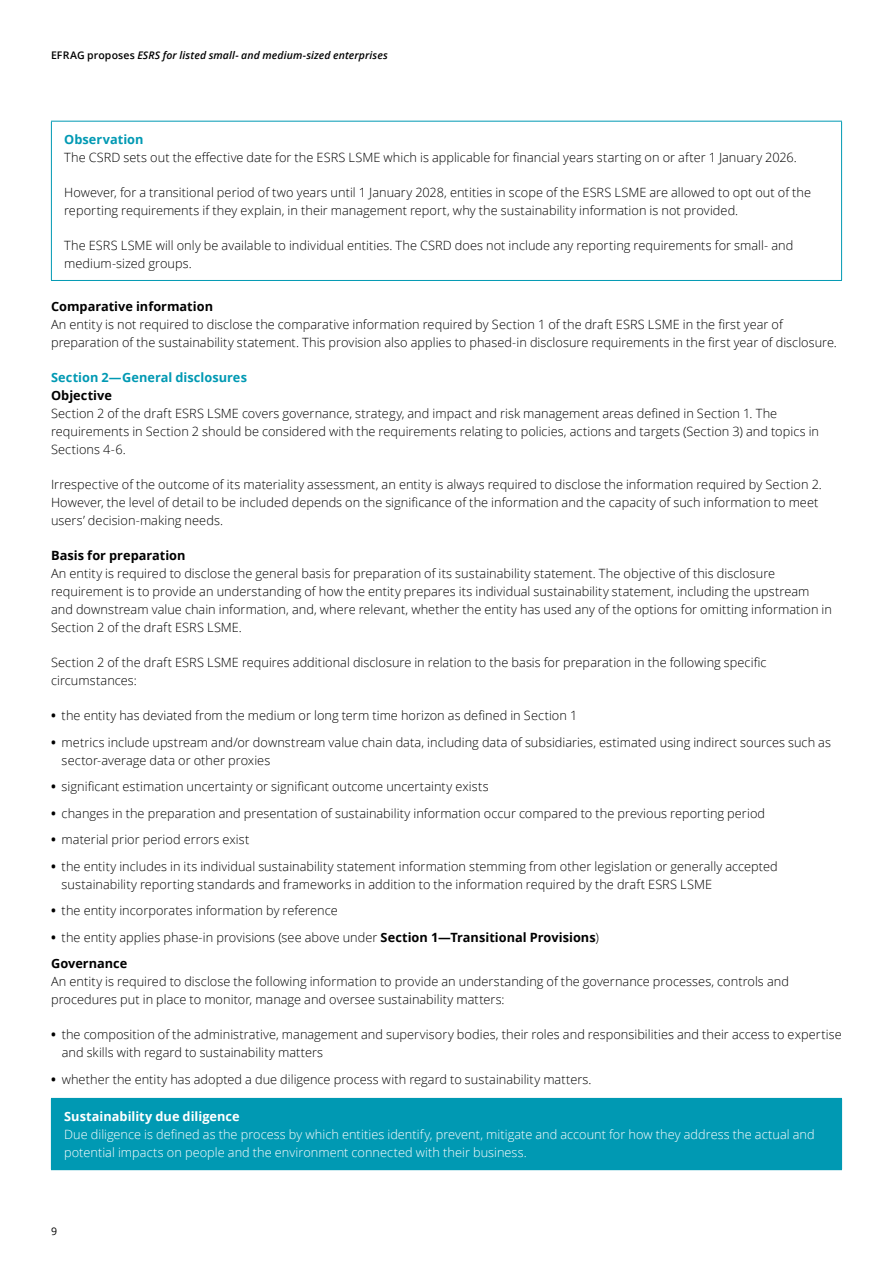
<style>
.page{position:relative;width:893px;height:1263px;background:#fff}
.page>*{position:absolute;margin:0;border:0;box-sizing:border-box;transform-origin:0 0}
.t1{font:300 12.75px/18px "Open Sans";letter-spacing:.005em;color:#000}
.t2{font:300 12.75px/18px "Open Sans";letter-spacing:.005em;color:#fff}
.t3{font:700 12.75px "Open Sans";color:#000}
.t4{font:700 12.75px "Open Sans";letter-spacing:.005em;color:#0099b3}
.t5{font:700 12.75px "Open Sans";color:#fff}
.t6{font:italic 600 10.5px "Open Sans";letter-spacing:.01em;color:#000}
.t7{font:10.5px "Open Sans";color:#000}
.s1{font-style:normal}
.s2{font-weight:700}
</style>
<div class="page">
<hr style="left:51px;top:121px;width:791px;height:1px;background:#0099b3">
<hr style="left:51px;top:122px;width:1px;height:158px;background:#0099b3">
<hr style="left:841px;top:122px;width:1px;height:158px;background:#0099b3">
<hr style="left:51px;top:280px;width:791px;height:1px;background:#0099b3">
<div style="left:51px;top:1098px;width:791px;height:72px;background:#0099b3"></div>
<p class="t6" style="left:51px;top:48px;width:338px"><span class="s1">EFRAG proposes</span> ESRS for listed small- and medium-sized enterprises</p>
<p class="t4" style="left:64px;top:130px;width:81px">Observation</p>
<p class="t1" style="left:64px;top:148px;width:734px">The CSRD sets out the effective date for the ESRS LSME which is applicable for financial years starting on or after 1 January 2026.</p>
<p class="t1" style="left:64px;top:183px;width:749px">However, for a transitional period of two years until 1 January 2028, entities in scope of the ESRS LSME are allowed to opt out of the reporting requirements if they explain, in their management report, why the sustainability information is not provided.</p>
<p class="t1" style="left:64px;top:236px;width:731px">The ESRS LSME will only be available to individual entities. The CSRD does not include any reporting requirements for small- and medium-sized groups.</p>
<p class="t3" style="left:51px;top:297px;width:164px">Comparative information</p>
<p class="t1" style="left:51px;top:315px;width:787px">An entity is not required to disclose the comparative information required by Section 1 of the draft ESRS LSME in the first year of preparation of the sustainability statement. This provision also applies to phased-in disclosure requirements in the first year of disclosure.</p>
<p class="t4" style="left:51px;top:368px;width:197px">Section 2—General disclosures</p>
<p class="t3" style="left:51px;top:386px;width:63px">Objective</p>
<p class="t1" style="left:51px;top:404px;width:769px">Section 2 of the draft ESRS LSME covers governance, strategy, and impact and risk management areas defined in Section 1. The requirements in Section 2 should be considered with the requirements relating to policies, actions and targets (Section 3) and topics in<br>Sections 4-6.</p>
<p class="t1" style="left:51px;top:475px;width:772px">Irrespective of the outcome of its materiality assessment, an entity is always required to disclose the information required by Section 2.<br>However, the level of detail to be included depends on the significance of the information and the capacity of such information to meet users’ decision-making needs.</p>
<p class="t3" style="left:51px;top:546px;width:136px">Basis for preparation</p>
<p class="t1" style="left:51px;top:564px;width:782px">An entity is required to disclose the general basis for preparation of its sustainability statement. The objective of this disclosure requirement is to provide an understanding of how the entity prepares its individual sustainability statement, including the upstream and downstream value chain information, and, where relevant, whether the entity has used any of the options for omitting information in Section 2 of the draft ESRS LSME.</p>
<p class="t1" style="left:51px;top:653px;width:717px">Section 2 of the draft ESRS LSME requires additional disclosure in relation to the basis for preparation in the following specific circumstances:</p>
<p class="t1" style="left:51px;top:706px;width:528px"><span class="s2">•</span> the entity has deviated from the medium or long term time horizon as defined in Section 1</p>
<p class="t1" style="left:62px;top:732px;width:771px;text-indent:-11px"><span class="s2">•</span> metrics include upstream and/or downstream value chain data, including data of subsidiaries, estimated using indirect sources such as sector-average data or other proxies</p>
<p class="t1" style="left:51px;top:777px;width:439px"><span class="s2">•</span> significant estimation uncertainty or significant outcome uncertainty exists</p>
<p class="t1" style="left:51px;top:803px;width:716px"><span class="s2">•</span> changes in the preparation and presentation of sustainability information occur compared to the previous reporting period</p>
<p class="t1" style="left:51px;top:830px;width:200px"><span class="s2">•</span> material prior period errors exist</p>
<p class="t1" style="left:62px;top:857px;width:717px;text-indent:-11px"><span class="s2">•</span> the entity includes in its individual sustainability statement information stemming from other legislation or generally accepted sustainability reporting standards and frameworks in addition to the information required by the draft ESRS LSME</p>
<p class="t1" style="left:51px;top:901px;width:288px"><span class="s2">•</span> the entity incorporates information by reference</p>
<p class="t1" style="left:51px;top:923px;width:549px;line-height:26.5px"><span class="s2">•</span> the entity applies phase-in provisions (see above under <span class="s2">Section 1—Transitional Provisions</span>)<br><span class="s2">Governance</span></p>
<p class="t1" style="left:51px;top:972px;width:739px">An entity is required to disclose the following information to provide an understanding of the governance processes, controls and procedures put in place to monitor, manage and oversee sustainability matters:</p>
<p class="t1" style="left:62px;top:1025px;width:782px;text-indent:-11px"><span class="s2">•</span> the composition of the administrative, management and supervisory bodies, their roles and responsibilities and their access to expertise and skills with regard to sustainability matters</p>
<p class="t1" style="left:51px;top:1070px;width:542px"><span class="s2">•</span> whether the entity has adopted a due diligence process with regard to sustainability matters.</p>
<p class="t5" style="left:64px;top:1107px;width:177px">Sustainability due diligence</p>
<p class="t2" style="left:64px;top:1125px;width:752px">Due diligence is defined as the process by which entities identify, prevent, mitigate and account for how they address the actual and potential impacts on people and the environment connected with their business.</p>
<p class="t7" style="left:51px;top:1224px;width:8px">9</p>
</div>
